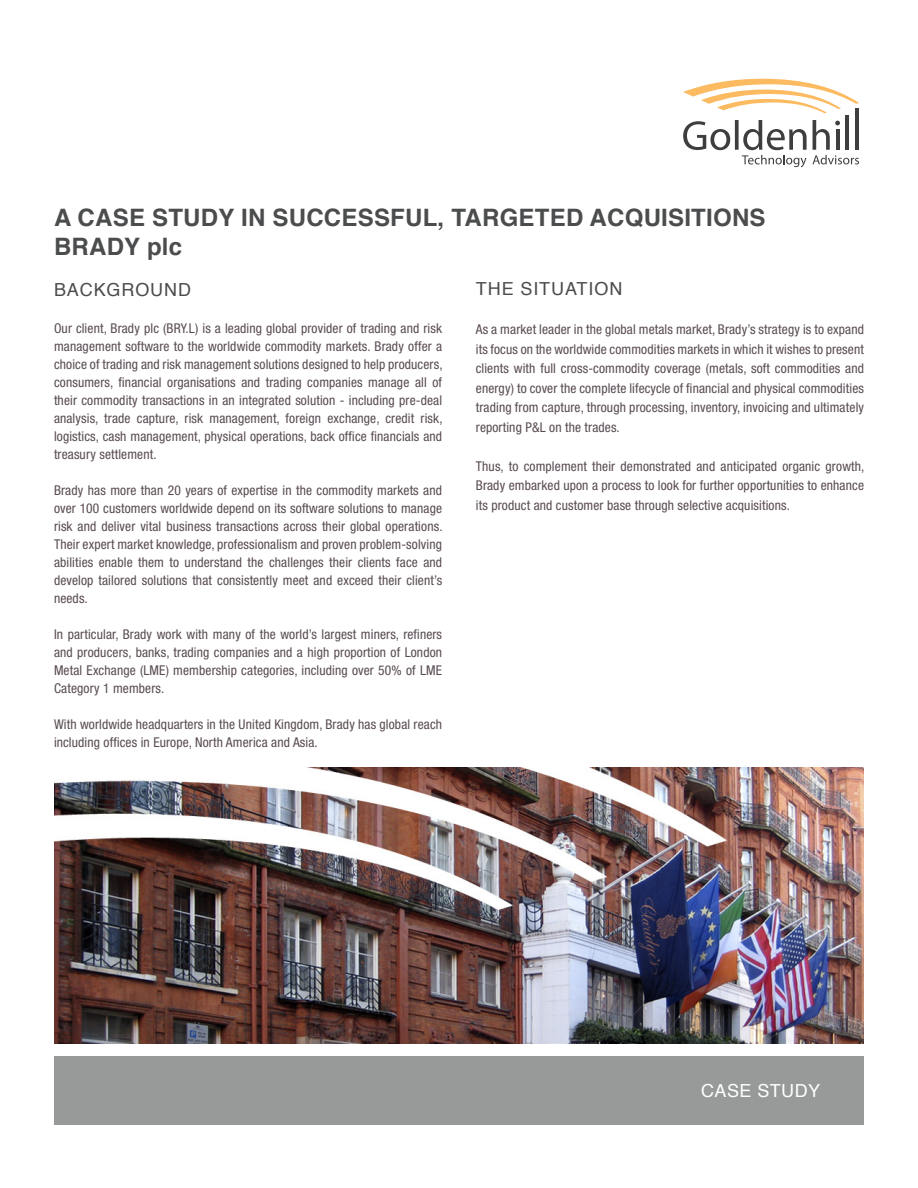
<style>
.page{position:relative;width:918px;height:1188px;background:#fff}
.page>*{position:absolute;margin:0;border:0;box-sizing:border-box;transform-origin:0 0}
.Paragraph_Style_1{font:700 24px "Helvetica";letter-spacing:.01em;color:#4b4c4d}
.Paragraph_Style_3{font:18px "Helvetica";letter-spacing:.05em;color:#4b4c4d}
.Paragraph_Style_5{font:18px "Helvetica";letter-spacing:.025em;color:#fff}
.Paragraph_Style_2{font:condensed 13.5px/18px "Helvetica Neue LT Std";letter-spacing:.01em;color:#584b52;text-align:justify}
</style>
<div class="page">
<svg style="left:683px;top:79px;width:176px;height:34px"></svg>
<hr style="left:846px;top:116px;width:3px;height:34px;background:#3e3e3f">
<hr style="left:855px;top:109px;width:4px;height:41px;background:#3e3e3f">
<svg style="left:683px;top:120px;width:176px;height:47px"></svg>
<div style="left:54px;top:1056px;width:810px;height:69px;background:#989999"></div>
<img style="left:54px;top:767px;width:810px;height:277px">
<p class="Paragraph_Style_1" style="left:54px;top:198px;width:713px">A CASE STUDY IN SUCCESSFUL, TARGETED ACQUISITIONS</p>
<p class="Paragraph_Style_1" style="left:54px;top:227px;width:130px">BRADY plc</p>
<p class="Paragraph_Style_3" style="left:54px;top:275px;width:139px">BACKGROUND</p>
<p class="Paragraph_Style_2" style="left:54px;top:319px;width:390px">Our client, Brady plc (BRY.L) is a leading global provider of trading and risk management software to the worldwide commodity markets. Brady offer a choice of trading and risk management solutions designed to help producers, consumers, financial organisations and trading companies manage all of their commodity transactions in an integrated solution - including pre-deal analysis, trade capture, risk management, foreign exchange, credit risk, logistics, cash management, physical operations, back office financials and treasury settlement.</p>
<p class="Paragraph_Style_2" style="left:54px;top:481px;width:390px">Brady has more than 20 years of expertise in the commodity markets and over 100 customers worldwide depend on its software solutions to manage risk and deliver vital business transactions across their global operations.<br>Their expert market knowledge, professionalism and proven problem-solving abilities enable them to understand the challenges their clients face and develop tailored solutions that consistently meet and exceed their client’s needs.</p>
<p class="Paragraph_Style_2" style="left:54px;top:625px;width:390px">In particular, Brady work with many of the world’s largest miners, refiners and producers, banks, trading companies and a high proportion of London Metal Exchange (LME) membership categories, including over 50% of LME Category 1 members.</p>
<p class="Paragraph_Style_2" style="left:54px;top:715px;width:390px">With worldwide headquarters in the United Kingdom, Brady has global reach including offices in Europe, North America and Asia.</p>
<p class="Paragraph_Style_3" style="left:476px;top:275px;width:148px">THE SITUATION</p>
<p class="Paragraph_Style_2" style="left:476px;top:320px;width:390px;line-height:19.5px">As a market leader in the global metals market, Brady’s strategy is to expand its focus on the worldwide commodities markets in which it wishes to present clients with full cross-commodity coverage (metals, soft commodities and energy) to cover the complete lifecycle of financial and physical commodities trading from capture, through processing, inventory, invoicing and ultimately reporting P&amp;L on the trades.</p>
<p class="Paragraph_Style_2" style="left:476px;top:456px;width:390px;line-height:19.5px">Thus, to complement their demonstrated and anticipated organic growth, Brady embarked upon a process to look for further opportunities to enhance its product and customer base through selective acquisitions.</p>
<p class="Paragraph_Style_5" style="left:701px;top:1077px;width:121px">CASE STUDY</p>
</div>
